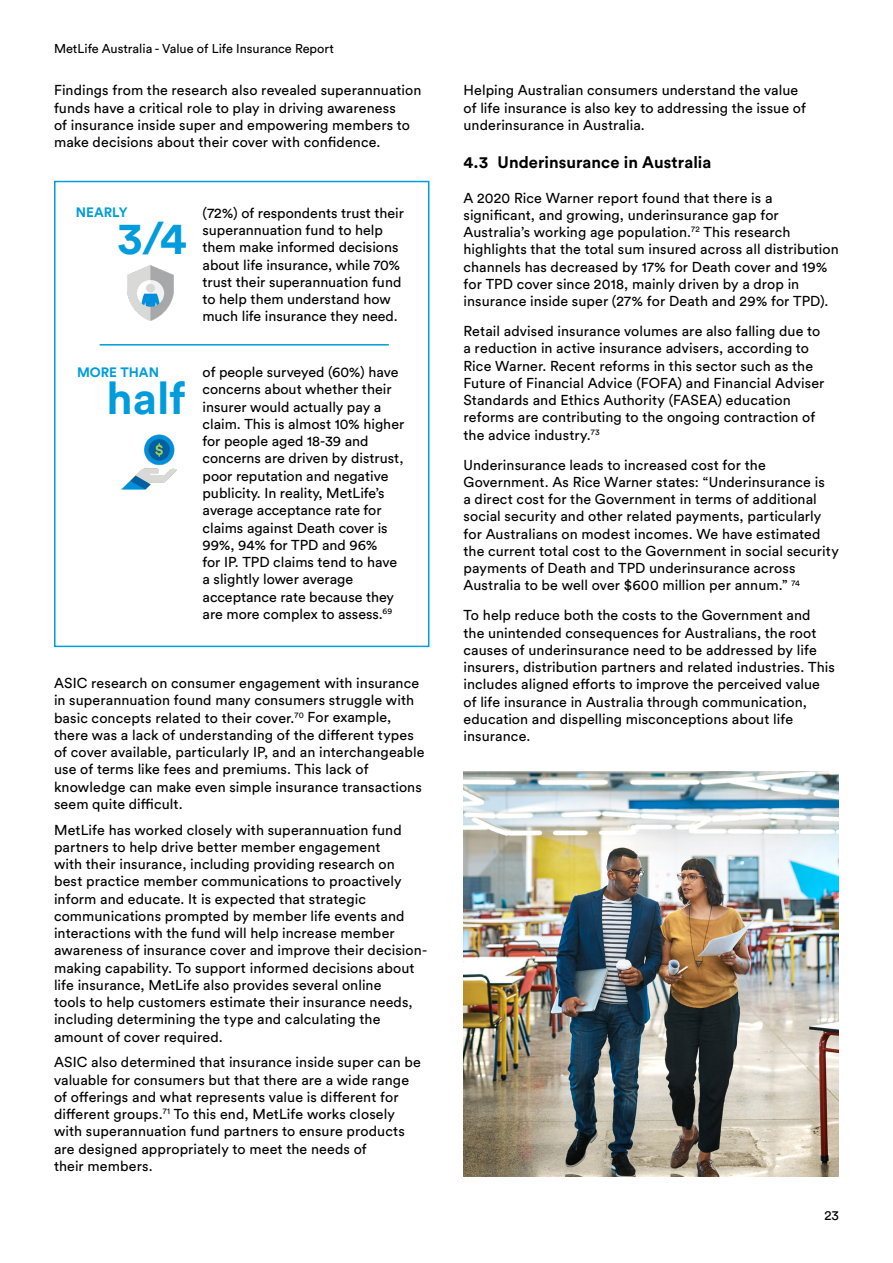
<style>
.page{position:relative;width:893px;height:1263px;background:#fff}
.page>*{position:absolute;margin:0;border:0;box-sizing:border-box;transform-origin:0 0}
.t1{font:700 45px "Circular Pro";color:#009cdc}
.t2{font:700 16.5px "Circular Pro";letter-spacing:.005em;color:#000}
.t3{font:14.25px/17.2px "Circular Pro";letter-spacing:.005em;color:#000}
.t4{font:700 13.5px "Circular Pro";color:#009cdc}
.t5{font:13.5px "Circular Pro";color:#000}
.t6{font:12.75px "Circular Pro";color:#000}
</style>
<div class="page">
<div style="left:54px;top:181px;width:375px;height:466px;border:2px solid #009cdc"></div>
<hr style="left:100px;top:344px;width:289px;height:2px;background:#009cdc">
<img style="left:127px;top:265px;width:47px;height:56px">
<img style="left:121px;top:434px;width:56px;height:56px">
<img style="left:463px;top:772px;width:376px;height:404px">
<p class="t6" style="left:54px;top:40px;width:281px">MetLife Australia - Value of Life Insurance Report</p>
<p class="t3" style="left:54px;top:81px;width:369px">Findings from the research also revealed superannuation funds have a critical role to play in driving awareness<br>of insurance inside super and empowering members to make decisions about their cover with confidence.</p>
<p class="t4" style="left:76px;top:203px;width:53px">NEARLY</p>
<h1 class="t1" style="left:118px;top:207px;width:70px">3/4</h1>
<p class="t4" style="left:77px;top:362px;width:83px">MORE THAN</p>
<h1 class="t1" style="left:107px;top:367px;width:80px">half</h1>
<p class="t3" style="left:203px;top:204px;width:203px">(72%) of respondents trust their superannuation fund to help them make informed decisions about life insurance, while 70% trust their superannuation fund to help them understand how much life insurance they need.</p>
<p class="t3" style="left:203px;top:363px;width:203px">of people surveyed (60%) have concerns about whether their insurer would actually pay a claim. This is almost 10% higher for people aged 18-39 and concerns are driven by distrust, poor reputation and negative publicity. In reality, MetLife’s average acceptance rate for claims against Death cover is<br>99%, 94% for TPD and 96%<br>for IP. TPD claims tend to have a slightly lower average acceptance rate because they are more complex to assess.<sup>69</sup></p>
<p class="t3" style="left:54px;top:674px;width:372px">ASIC research on consumer engagement with insurance in superannuation found many consumers struggle with basic concepts related to their cover.<sup>70</sup> For example, there was a lack of understanding of the different types of cover available, particularly IP, and an interchangeable use of terms like fees and premiums. This lack of knowledge can make even simple insurance transactions seem quite difficult.</p>
<p class="t3" style="left:54px;top:820px;width:375px">MetLife has worked closely with superannuation fund partners to help drive better member engagement<br>with their insurance, including providing research on<br>best practice member communications to proactively inform and educate. It is expected that strategic communications prompted by member life events and interactions with the fund will help increase member awareness of insurance cover and improve their decision&shy;making capability. To support informed decisions about life insurance, MetLife also provides several online<br>tools to help customers estimate their insurance needs, including determining the type and calculating the amount of cover required.</p>
<p class="t3" style="left:54px;top:1053px;width:368px">ASIC also determined that insurance inside super can be valuable for consumers but that there are a wide range of offerings and what represents value is different for different groups.<sup>71</sup> To this end, MetLife works closely with superannuation fund partners to ensure products are designed appropriately to meet the needs of<br>their members.</p>
<p class="t3" style="left:463px;top:81px;width:344px">Helping Australian consumers understand the value of life insurance is also key to addressing the issue of underinsurance in Australia.</p>
<p class="t2" style="left:463px;top:151px;width:249px">4.3 Underinsurance in Australia</p>
<p class="t3" style="left:463px;top:188px;width:377px">A 2020 Rice Warner report found that there is a significant, and growing, underinsurance gap for Australia’s working age population.<sup>72</sup> This research highlights that the total sum insured across all distribution channels has decreased by 17% for Death cover and 19% for TPD cover since 2018, mainly driven by a drop in insurance inside super (27% for Death and 29% for TPD).</p>
<p class="t3" style="left:463px;top:322px;width:362px">Retail advised insurance volumes are also falling due to a reduction in active insurance advisers, according to Rice Warner. Recent reforms in this sector such as the Future of Financial Advice (FOFA) and Financial Adviser Standards and Ethics Authority (FASEA) education reforms are contributing to the ongoing contraction of the advice industry.<sup>73</sup></p>
<p class="t3" style="left:463px;top:455px;width:377px">Underinsurance leads to increased cost for the Government. As Rice Warner states: “Underinsurance is<br>a direct cost for the Government in terms of additional social security and other related payments, particularly for Australians on modest incomes. We have estimated the current total cost to the Government in social security payments of Death and TPD underinsurance across Australia to be well over $600 million per annum.” <sup>74</sup></p>
<p class="t3" style="left:463px;top:606px;width:373px">To help reduce both the costs to the Government and the unintended consequences for Australians, the root causes of underinsurance need to be addressed by life insurers, distribution partners and related industries. This includes aligned efforts to improve the perceived value of life insurance in Australia through communication, education and dispelling misconceptions about life insurance.</p>
<p class="t5" style="left:824px;top:1206px;width:16px">23</p>
</div>
